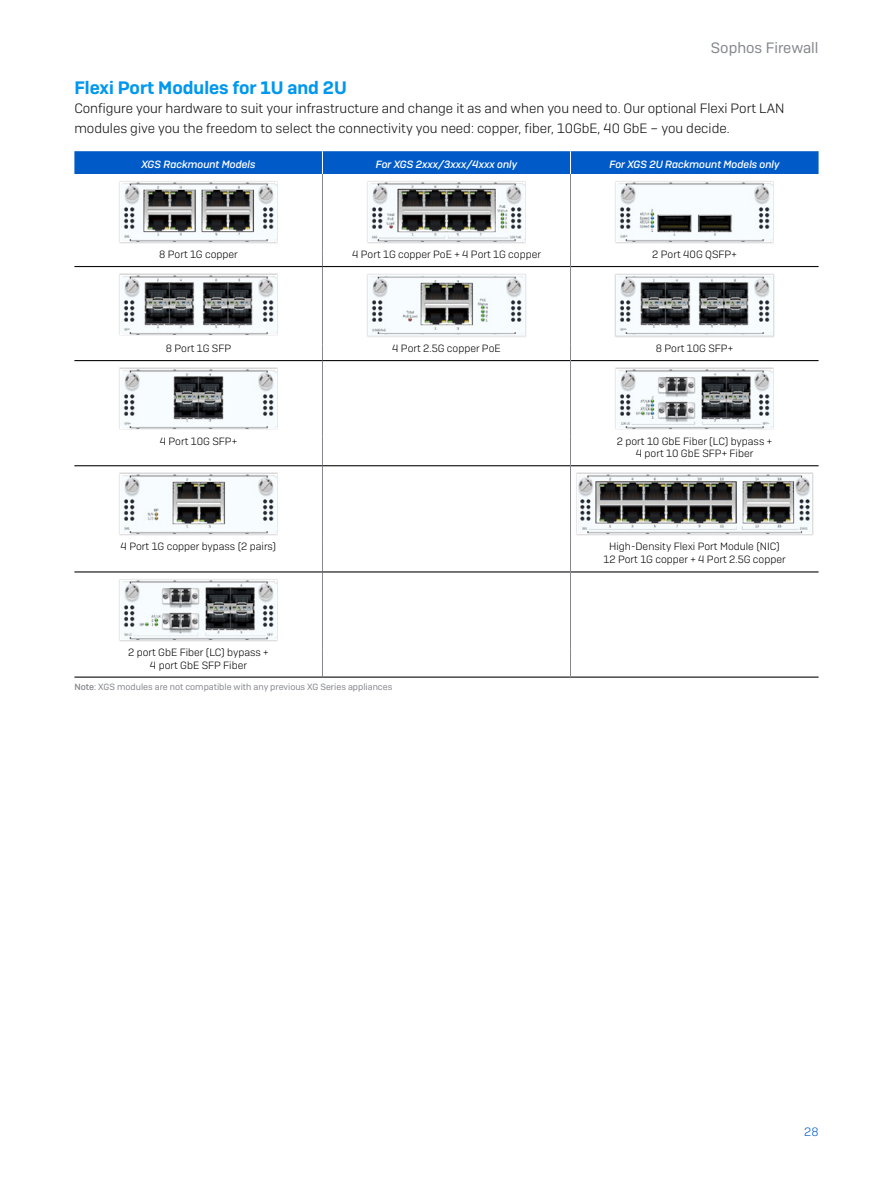
<style>
.page{position:relative;width:893px;height:1191px;background:#fff}
.page>*{position:absolute;margin:0;border:0;box-sizing:border-box;transform-origin:0 0}
.Subheading_2{font:600 18px "Sophos Sans";color:#0097ee}
.t1{font:15px "Sophos Sans";color:#83868b}
.Body_Copy{font:300 13.5px/19.5px "Sophos Sans";color:#0d0d0e}
.t2{font:300 12px "Sophos Sans";color:#005bc8}
.Table_Body_Copy_Cent{font:300 10.5px/12.6px "Sophos Sans";color:#000;text-align:center}
.Table_Header_Centre{font:italic 500 10.5px "Sophos Sans";color:#fff}
.Note{font:9px "Sophos Sans";color:#83868b}
.s1{font-weight:500}
</style>
<div class="page">
<hr style="left:322px;top:174px;width:1px;height:76px;background:#83868b">
<svg style="left:322px;top:250px;width:1px;height:16px"></svg>
<hr style="left:322px;top:267px;width:1px;height:77px;background:#83868b">
<svg style="left:322px;top:344px;width:1px;height:16px"></svg>
<hr style="left:322px;top:361px;width:1px;height:76px;background:#83868b">
<svg style="left:322px;top:437px;width:1px;height:28px"></svg>
<hr style="left:322px;top:466px;width:1px;height:76px;background:#83868b">
<svg style="left:322px;top:542px;width:1px;height:29px"></svg>
<hr style="left:322px;top:572px;width:1px;height:76px;background:#83868b">
<svg style="left:322px;top:648px;width:1px;height:28px"></svg>
<hr style="left:74px;top:266px;width:248px;height:1px;background:#0d0d0e">
<hr style="left:322px;top:266px;width:248px;height:1px;background:#0d0d0e">
<hr style="left:571px;top:266px;width:248px;height:1px;background:#0d0d0e">
<hr style="left:74px;top:360px;width:248px;height:1px;background:#0d0d0e">
<hr style="left:322px;top:360px;width:248px;height:1px;background:#0d0d0e">
<hr style="left:571px;top:360px;width:248px;height:1px;background:#0d0d0e">
<hr style="left:74px;top:465px;width:248px;height:1px;background:#0d0d0e">
<hr style="left:322px;top:465px;width:248px;height:1px;background:#0d0d0e">
<hr style="left:571px;top:465px;width:248px;height:1px;background:#0d0d0e">
<hr style="left:74px;top:571px;width:248px;height:1px;background:#0d0d0e">
<hr style="left:322px;top:571px;width:248px;height:1px;background:#0d0d0e">
<hr style="left:571px;top:571px;width:248px;height:1px;background:#0d0d0e">
<hr style="left:74px;top:676px;width:248px;height:1px;background:#0d0d0e">
<hr style="left:322px;top:676px;width:248px;height:1px;background:#0d0d0e">
<hr style="left:570px;top:676px;width:249px;height:1px;background:#0d0d0e">
<hr style="left:570px;top:174px;width:1px;height:76px;background:#83868b">
<svg style="left:570px;top:250px;width:1px;height:16px"></svg>
<hr style="left:570px;top:266px;width:1px;height:78px;background:#83868b">
<svg style="left:570px;top:344px;width:1px;height:16px"></svg>
<hr style="left:570px;top:360px;width:1px;height:77px;background:#83868b">
<svg style="left:570px;top:437px;width:1px;height:29px"></svg>
<hr style="left:570px;top:466px;width:1px;height:76px;background:#83868b">
<hr style="left:570px;top:542px;width:1px;height:30px;background:#83868b">
<hr style="left:570px;top:572px;width:1px;height:76px;background:#83868b">
<svg style="left:570px;top:648px;width:1px;height:28px"></svg>
<div style="left:74px;top:151px;width:745px;height:23px;background:#005bc8"></div>
<div style="left:119px;top:180px;width:159px;height:63px;background:#0d0d0e;opacity:.35"></div>
<img style="left:121px;top:182px;width:155px;height:60px">
<div style="left:367px;top:180px;width:159px;height:63px;background:#0d0d0e;opacity:.35"></div>
<img style="left:369px;top:182px;width:155px;height:60px">
<div style="left:615px;top:180px;width:159px;height:63px;background:#0d0d0e;opacity:.35"></div>
<img style="left:617px;top:182px;width:155px;height:60px">
<div style="left:119px;top:273px;width:159px;height:63px;background:#0d0d0e;opacity:.35"></div>
<img style="left:121px;top:275px;width:155px;height:59px">
<div style="left:367px;top:273px;width:160px;height:65px;background:#e9e9e9"></div>
<img style="left:371px;top:278px;width:151px;height:55px">
<div style="left:368px;top:275px;width:157px;height:61px;border:2px solid #f7fcff"></div>
<div style="left:615px;top:273px;width:160px;height:65px;background:#e0e0e0"></div>
<img style="left:619px;top:278px;width:151px;height:55px">
<div style="left:616px;top:275px;width:157px;height:61px;border:2px solid #f7fcff"></div>
<div style="left:119px;top:367px;width:159px;height:63px;background:#0d0d0e;opacity:.35"></div>
<img style="left:121px;top:369px;width:155px;height:59px">
<div style="left:615px;top:367px;width:159px;height:63px;background:#0d0d0e;opacity:.35"></div>
<img style="left:617px;top:369px;width:155px;height:59px">
<div style="left:119px;top:472px;width:159px;height:63px;background:#0d0d0e;opacity:.35"></div>
<img style="left:121px;top:474px;width:155px;height:59px">
<div style="left:575px;top:472px;width:238px;height:63px;background:#0d0d0e;opacity:.35"></div>
<img style="left:577px;top:474px;width:235px;height:59px">
<div style="left:119px;top:578px;width:159px;height:63px;background:#0d0d0e;opacity:.35"></div>
<img style="left:121px;top:580px;width:155px;height:59px">
<h2 class="t1" style="left:711px;top:39px;width:109px">Sophos Firewall</h2>
<p class="Subheading_2" style="left:74px;top:76px;width:274px">Flexi Port Modules for 1U and 2U</p>
<p class="Body_Copy" style="left:74px;top:99px;width:711px">Configure your hardware to suit your infrastructure and change it as and when you need to. Our optional Flexi Port LAN modules give you the freedom to select the connectivity you need: copper, fiber, 10GbE, 40 GbE – you decide.</p>
<p class="Table_Header_Centre" style="left:141px;top:158px;width:116px">XGS Rackmount Models</p>
<p class="Table_Header_Centre" style="left:376px;top:158px;width:143px">For XGS 2xxx/3xxx/4xxx only</p>
<p class="Table_Header_Centre" style="left:609px;top:158px;width:172px">For XGS 2U Rackmount Models only</p>
<p class="Table_Body_Copy_Cent" style="left:159px;top:248px;width:80px">8 Port 1G copper</p>
<p class="Table_Body_Copy_Cent" style="left:352px;top:248px;width:190px">4 Port 1G copper PoE + 4 Port 1G copper</p>
<p class="Table_Body_Copy_Cent" style="left:652px;top:248px;width:86px">2 Port 40G QSFP+</p>
<p class="Table_Body_Copy_Cent" style="left:166px;top:342px;width:67px">8 Port 1G SFP</p>
<p class="Table_Body_Copy_Cent" style="left:392px;top:342px;width:110px">4 Port 2.5G copper PoE</p>
<p class="Table_Body_Copy_Cent" style="left:656px;top:342px;width:79px">8 Port 10G SFP+</p>
<p class="Table_Body_Copy_Cent" style="left:160px;top:434px;width:79px">4 Port 10G SFP+</p>
<p class="Table_Body_Copy_Cent" style="left:617px;top:434px;width:157px">2 port 10 GbE Fiber (LC) bypass +<br>4 port 10 GbE SFP+ Fiber</p>
<p class="Table_Body_Copy_Cent" style="left:121px;top:539px;width:157px">4 Port 1G copper bypass (2 pairs)</p>
<p class="Table_Body_Copy_Cent" style="left:609px;top:539px;width:172px">High-Density Flexi Port Module (NIC)</p>
<p class="Table_Body_Copy_Cent" style="left:603px;top:553px;width:184px">12 Port 1G copper + 4 Port 2.5G copper</p>
<p class="Table_Body_Copy_Cent" style="left:128px;top:646px;width:142px">2 port GbE Fiber (LC) bypass +<br>4 port GbE SFP Fiber</p>
<p class="Note" style="left:74px;top:681px;width:319px"><span class="s1">Note</span>: XGS modules are not compatible with any previous XG Series appliances</p>
<p class="t2" style="left:804px;top:1124px;width:16px">28</p>
</div>
